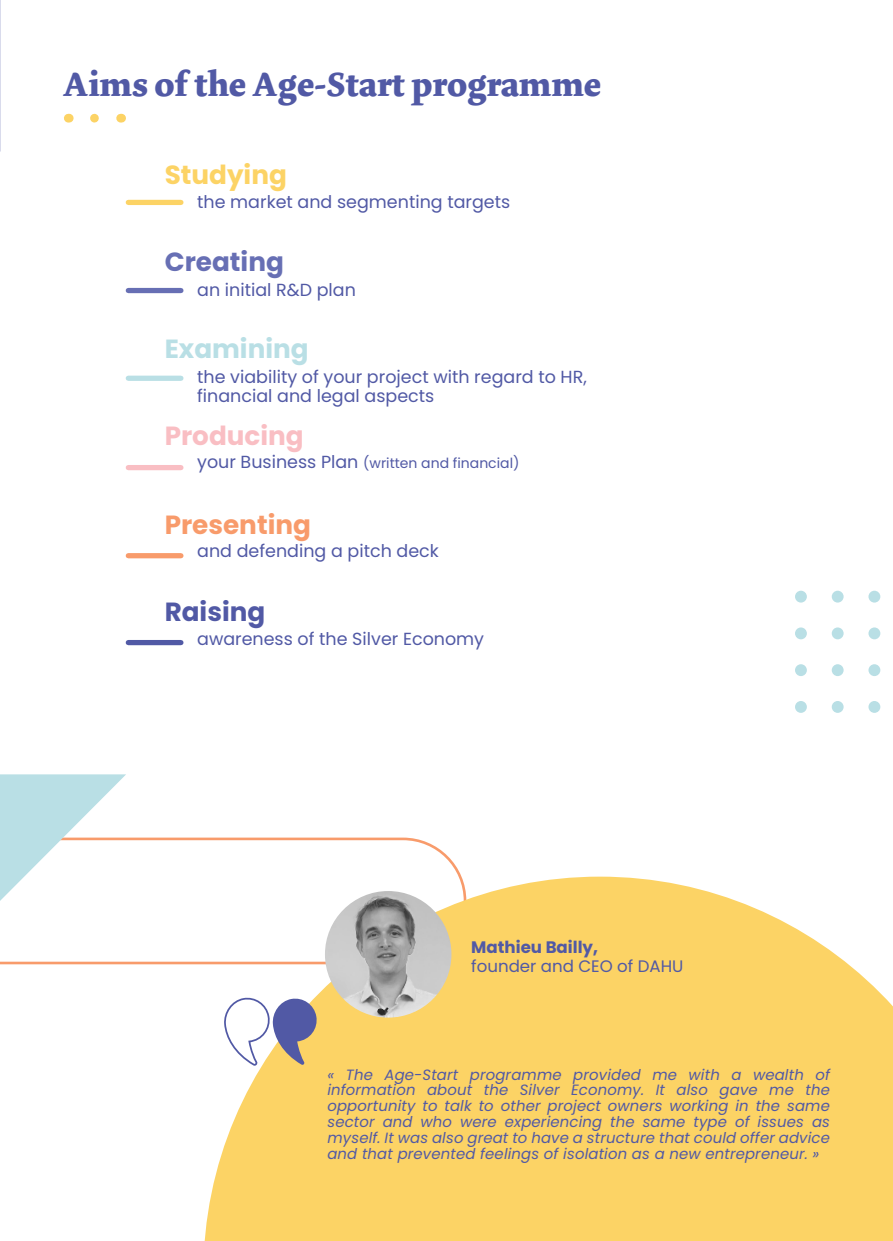
<style>
.page{position:relative;width:893px;height:1241px;background:#fff}
.page>*{position:absolute;margin:0;border:0;box-sizing:border-box;transform-origin:0 0}
.t1{font:700 35px "Dolly";color:#5159a5}
.t2{font:700 26.25px "Poppins";color:#f89b6b}
.t3{font:700 26.25px "Poppins";color:#b9dfe5}
.t4{font:700 26.25px "Poppins";color:#f9bec3}
.t5{font:700 26.25px "Poppins";color:#fcd365}
.t6{font:700 26.25px "Poppins";color:#676fb4}
.t7{font:700 26.25px "Poppins";color:#5159a5}
.t8{font:17.5px/19.2px "Poppins";color:#5159a5}
.t9{font:16.62px "Poppins";color:#5159a5}
.t10{font:700 16.62px "Poppins";color:#5159a5}
.t11{font:italic 14.88px/15.8px "Poppins";letter-spacing:.01em;color:#5159a5;text-align:justify}
.t12{font:14px "Poppins";color:#5159a5}
.s1{font-size:17.5px}
</style>
<div class="page">
<svg style="left:0;top:837px;width:461px;height:128px"></svg>
<hr style="left:0;top:0;width:1px;height:152px;background:#676fb4">
<svg style="left:203px;top:876px;width:690px;height:364px;fill:#fcd365"></svg>
<img style="left:325px;top:890px;width:126px;height:127px;border-radius:63px">
<svg style="left:94px;top:114px;width:5px;height:8px"></svg>
<svg style="left:222px;top:994px;width:96px;height:71px"></svg>
<div style="left:128px;top:200px;width:53px;height:5px;background:#fcd365"></div>
<div style="left:128px;top:288px;width:53px;height:5px;background:#676fb4"></div>
<div style="left:128px;top:375px;width:53px;height:6px;background:#b9dfe5"></div>
<div style="left:128px;top:465px;width:53px;height:5px;background:#f9bec3"></div>
<div style="left:128px;top:553px;width:53px;height:5px;background:#f89b6b"></div>
<div style="left:128px;top:640px;width:53px;height:5px;background:#5159a5"></div>
<div style="left:795px;top:701px;width:12px;height:11px;background:#b9dfe5;border-radius:50%"></div>
<div style="left:832px;top:701px;width:12px;height:11px;background:#b9dfe5;border-radius:50%"></div>
<div style="left:868px;top:701px;width:12px;height:11px;background:#b9dfe5;border-radius:50%"></div>
<div style="left:795px;top:664px;width:12px;height:12px;background:#b9dfe5;border-radius:50%"></div>
<div style="left:832px;top:664px;width:12px;height:12px;background:#b9dfe5;border-radius:50%"></div>
<div style="left:868px;top:664px;width:12px;height:12px;background:#b9dfe5;border-radius:50%"></div>
<div style="left:795px;top:627px;width:12px;height:12px;background:#b9dfe5;border-radius:50%"></div>
<div style="left:832px;top:627px;width:12px;height:12px;background:#b9dfe5;border-radius:50%"></div>
<div style="left:868px;top:627px;width:12px;height:12px;background:#b9dfe5;border-radius:50%"></div>
<div style="left:795px;top:590px;width:12px;height:12px;background:#b9dfe5;border-radius:50%"></div>
<div style="left:832px;top:590px;width:12px;height:12px;background:#b9dfe5;border-radius:50%"></div>
<div style="left:868px;top:590px;width:12px;height:12px;background:#b9dfe5;border-radius:50%"></div>
<svg style="left:0;top:774px;width:126px;height:126px"></svg>
<h1 class="t1" style="left:63px;top:69px;width:539px">Aims of the Age-Start programme</h1>
<h2 class="t5" style="left:165px;top:159px;width:124px">Studying</h2>
<p class="t8" style="left:197px;top:193px;width:315px">the market and segmenting targets</p>
<h2 class="t6" style="left:165px;top:246px;width:121px">Creating</h2>
<p class="t8" style="left:197px;top:281px;width:160px">an initial R&amp;D plan</p>
<h2 class="t3" style="left:165px;top:333px;width:145px">Examining</h2>
<p class="t8" style="left:197px;top:367px;width:391px">the viability of your project with regard to HR, financial and legal aspects</p>
<h2 class="t4" style="left:165px;top:419px;width:140px">Producing</h2>
<p class="t12" style="left:197px;top:455px;width:324px"><span class="s1">your Business Plan</span> (written and financial)</p>
<h2 class="t2" style="left:165px;top:509px;width:148px">Presenting</h2>
<p class="t8" style="left:197px;top:541px;width:243px">and defending a pitch deck</p>
<h2 class="t7" style="left:165px;top:595px;width:102px">Raising</h2>
<p class="t8" style="left:197px;top:629px;width:288px">awareness of the Silver Economy</p>
<p class="t10" style="left:471px;top:937px;width:128px">Mathieu Bailly,</p>
<p class="t9" style="left:471px;top:956px;width:214px">founder and CEO of DAHU</p>
<p class="t11" style="left:327px;top:1066px;width:504px">« The Age-Start programme provided me with a wealth of information about the Silver Economy. It also gave me the opportunity to talk to other project owners working in the same sector and who were experiencing the same type of issues as myself. It was also great to have a structure that could offer advice and that prevented feelings of isolation as a new entrepreneur. »</p>
</div>
